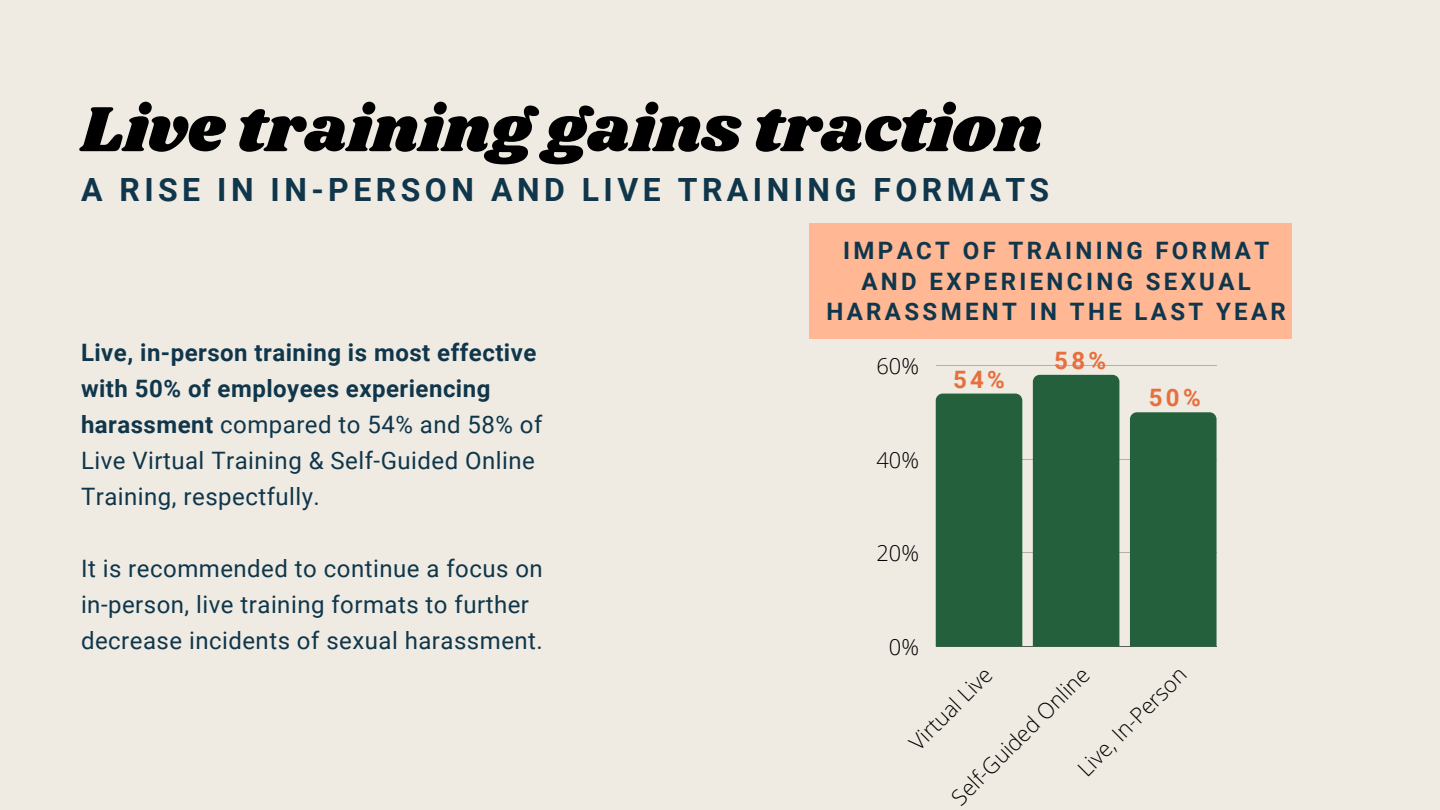
<style>
.page{position:relative;width:1440px;height:810px;background:#efebe3}
.page>*{position:absolute;margin:0;border:0;box-sizing:border-box;transform-origin:0 0}
.t1{font:66px "Shrikhand";color:#000}
.t2{font:700 32px "Roboto";letter-spacing:.14em;color:#0f364b}
.t3{font:24px/36px "Roboto";letter-spacing:.02em;color:#0f364b}
.t4{font:700 24px/30.8px "Roboto";letter-spacing:.14em;color:#0f364b;text-align:center}
.t5{font:700 24px "Roboto";color:#e76f3d}
.t6{font:300 21.9px "Open Sans";color:#000}
.s1{font-weight:700}
</style>
<div class="page">
<hr style="left:936px;top:365px;width:281px;height:1px;background:#000">
<hr style="left:936px;top:459px;width:281px;height:1px;background:#000">
<hr style="left:936px;top:553px;width:281px;height:1px;background:#000">
<hr style="left:936px;top:646px;width:281px;height:1px;background:#000">
<div style="left:936px;top:394px;width:86px;height:253px;background:#24603c"></div>
<div style="left:1033px;top:375px;width:86px;height:272px;background:#24603c"></div>
<div style="left:1130px;top:412px;width:87px;height:235px;background:#24603c"></div>
<div style="left:809px;top:223px;width:482px;height:116px;background:#ffb794"></div>
<h1 class="t1" style="left:81px;top:83px;width:963px">Live training gains traction</h1>
<h2 class="t2" style="left:81px;top:172px;width:970px">A RISE IN IN-PERSON AND LIVE TRAINING FORMATS</h2>
<p class="t3" style="left:81px;top:335px;width:463px"><span class="s1">Live, in-person training is most effective with 50% of employees experiencing harassment</span> compared to 54% and 58% of Live Virtual Training &amp; Self-Guided Online Training, respectfully.</p>
<p class="t3" style="left:81px;top:551px;width:463px">It is recommended to continue a focus on in-person, live training formats to further decrease incidents of sexual harassment.</p>
<p class="t4" style="left:826px;top:235px;width:461px">IMPACT OF TRAINING FORMAT<br>AND EXPERIENCING SEXUAL<br>HARASSMENT IN THE LAST YEAR</p>
<p class="t6" style="left:877px;top:351px;width:44px">60%</p>
<p class="t6" style="left:877px;top:444px;width:44px">40%</p>
<p class="t6" style="left:877px;top:538px;width:44px">20%</p>
<p class="t6" style="left:889px;top:631px;width:32px">0%</p>
<p class="t5" style="left:953px;top:366px;width:53px">54%</p>
<p class="t5" style="left:1054px;top:347px;width:53px">58%</p>
<p class="t5" style="left:1149px;top:383px;width:53px">50%</p>
<p class="t6" style="left:944px;top:790px;width:186px;rotate:-45deg">Self-Guided Online</p>
<p class="t6" style="left:902px;top:735px;width:108px;rotate:-45deg">Virtual Live</p>
<p class="t6" style="left:1071px;top:761px;width:145px;rotate:-45deg">Live, In-Person</p>
</div>
